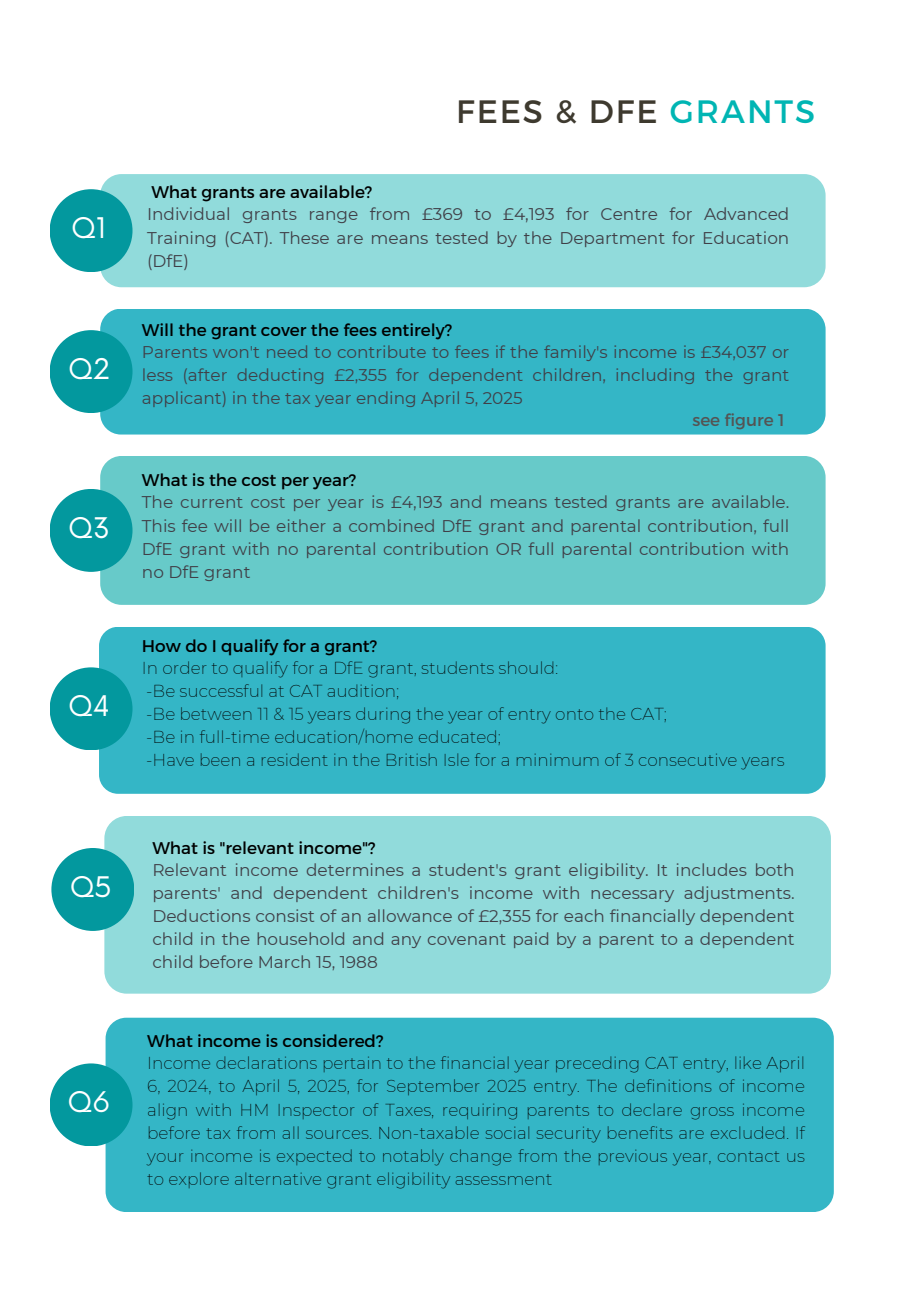
<style>
.page{position:relative;width:918px;height:1289px;background:#fff}
.page>*{position:absolute;margin:0;border:0;box-sizing:border-box;transform-origin:0 0}
.t1{font:32.25px "Montserrat";letter-spacing:.06em;color:#3e3a2f}
.t2{font:27.75px "Now";color:#fff}
.t3{font:16.95px/23.1px "Montserrat";color:#403f47;text-align:justify}
.t4{font:200 16.95px/23.1px "Montserrat";color:#000;text-align:justify}
.t5{font:16.95px "Montserrat";color:#000}
.t6{font:16.95px "Montserrat";color:#545454}
.s1{color:#00b5b3}
</style>
<div class="page">
<div style="left:100px;top:174px;width:726px;height:113px;background:#91dbdb;border-radius:21px"></div>
<div style="left:50px;top:189px;width:83px;height:83px;background:#03989e;border-radius:50%"></div>
<div style="left:100px;top:456px;width:726px;height:148px;background:#67cac9;border-radius:21px"></div>
<div style="left:100px;top:308px;width:725px;height:126px;background:#34b6c6;border-radius:21px"></div>
<div style="left:99px;top:626px;width:727px;height:167px;background:#34b6c6;border-radius:19px"></div>
<div style="left:104px;top:815px;width:727px;height:178px;background:#91dbdb;border-radius:22px"></div>
<div style="left:106px;top:1017px;width:728px;height:194px;background:#34b6c6;border-radius:21px"></div>
<div style="left:50px;top:330px;width:83px;height:83px;background:#03989e;border-radius:50%"></div>
<div style="left:51px;top:847px;width:83px;height:83px;background:#03989e;border-radius:50%"></div>
<div style="left:50px;top:667px;width:83px;height:83px;background:#03989e;border-radius:50%"></div>
<div style="left:50px;top:489px;width:83px;height:82px;background:#03989e;border-radius:50%"></div>
<div style="left:50px;top:1063px;width:83px;height:83px;background:#03989e;border-radius:50%"></div>
<p class="t2" style="left:71px;top:212px;width:37px">Q1</p>
<h2 class="t2" style="left:68px;top:353px;width:43px">Q2</h2>
<p class="t2" style="left:68px;top:512px;width:43px">Q3</p>
<p class="t2" style="left:68px;top:690px;width:44px">Q4</p>
<p class="t2" style="left:70px;top:871px;width:44px">Q5</p>
<h2 class="t2" style="left:67px;top:1086px;width:45px">Q6</h2>
<h1 class="t1" style="left:456px;top:90px;width:361px">FEES &amp; DFE <span class="s1">GRANTS</span></h1>
<p class="t5" style="left:151px;top:181px;width:223px">What grants are available?</p>
<h2 class="t3" style="left:147px;top:203px;width:644px">Individual grants range from £369 to £4,193 for Centre for Advanced Training (CAT). These are means tested by the Department for Education (DfE)</h2>
<p class="t5" style="left:142px;top:319px;width:312px">Will the grant cover the fees entirely?</p>
<h2 class="t3" style="left:142px;top:340px;width:649px">Parents won't need to contribute to fees if the family's income is £34,037 or less (after deducting £2,355 for dependent children, including the grant applicant) in the tax year ending April 5, 2025</h2>
<p class="t6" style="left:692px;top:409px;width:94px">see figure 1</p>
<p class="t5" style="left:142px;top:469px;width:216px">What is the cost per year?</p>
<p class="t3" style="left:142px;top:490px;width:649px">The current cost per year is £4,193 and means tested grants are available.<br>This fee will be either a combined DfE grant and parental contribution, full DfE grant with no parental contribution OR full parental contribution with no DfE grant</p>
<p class="t5" style="left:142px;top:635px;width:237px">How do I qualify for a grant?</p>
<h2 class="t4" style="left:142px;top:656px;width:418px">In order to qualify for a DfE grant, students should:</h2>
<p class="t4" style="left:146px;top:679px;width:255px">-Be successful at CAT audition;</p>
<p class="t4" style="left:146px;top:702px;width:522px">-Be between 11 &amp; 15 years during the year of entry onto the CAT;</p>
<p class="t4" style="left:146px;top:725px;width:356px">-Be in full-time education/home educated;</p>
<p class="t4" style="left:146px;top:748px;width:640px">-Have been a resident in the British Isle for a minimum of 3 consecutive years</p>
<p class="t5" style="left:152px;top:836px;width:225px">What is "relevant income"?</p>
<p class="t3" style="left:152px;top:858px;width:644px">Relevant income determines a student's grant eligibility. It includes both parents' and dependent children's income with necessary adjustments.<br>Deductions consist of an allowance of £2,355 for each financially dependent child in the household and any covenant paid by a parent to a dependent child before March 15, 1988</p>
<p class="t5" style="left:147px;top:1030px;width:238px">What income is considered?</p>
<h2 class="t4" style="left:147px;top:1051px;width:659px">Income declarations pertain to the financial year preceding CAT entry, like April 6, 2024, to April 5, 2025, for September 2025 entry. The definitions of income align with HM Inspector of Taxes, requiring parents to declare gross income before tax from all sources. Non-taxable social security benefits are excluded. If your income is expected to notably change from the previous year, contact us to explore alternative grant eligibility assessment</h2>
</div>
